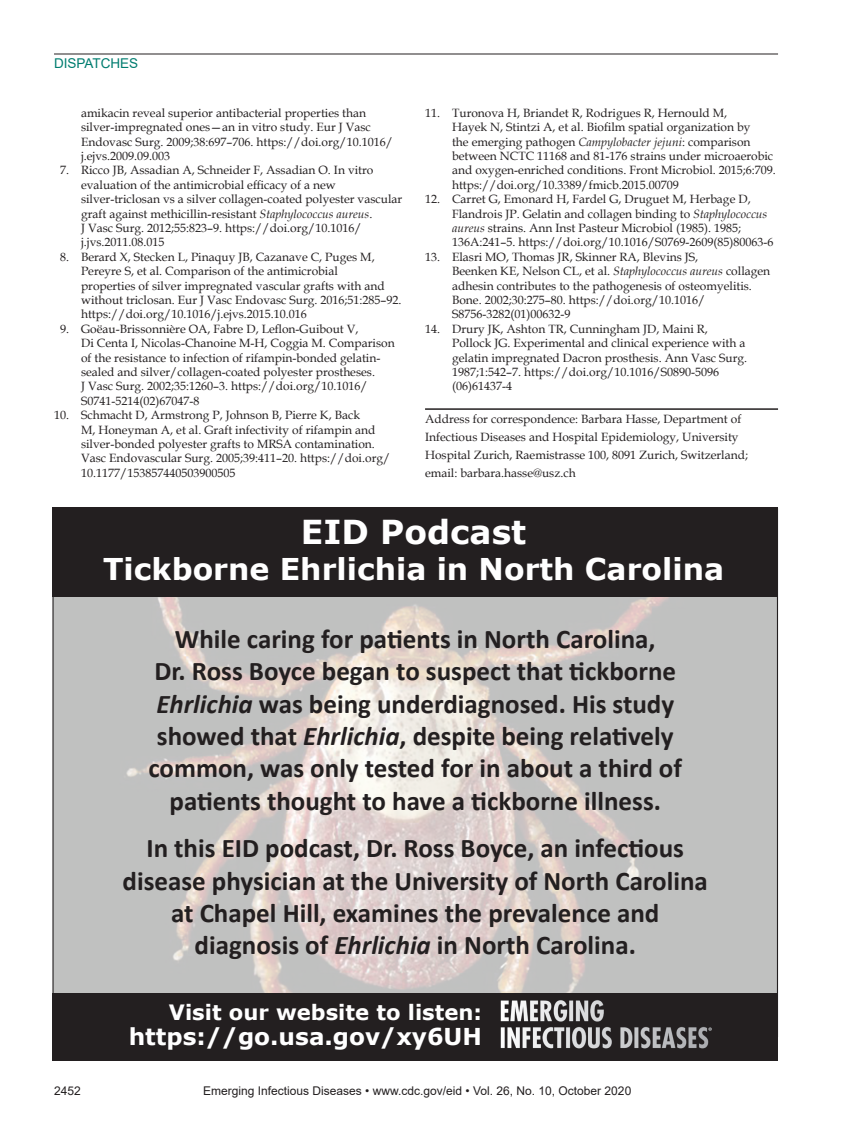
<style>
.page{position:relative;width:851px;height:1134px;background:#fff}
.page>*{position:absolute;margin:0;border:0;box-sizing:border-box;transform-origin:0 0}
.t1{font:700 33px "Verdana";color:#fff}
.t2{font:700 30px "Verdana";color:#fff}
.t3{font:700 27px/32.4px "Calibri";color:#231f20;text-align:center}
.t4{font:700 23.25px "Verdana";color:#fff}
.t5{font:700 21.15px "Verdana";color:#fff}
.t6{font:13.5px "Arial";color:#007d70}
.References{font:12px/14.4px "Book Antiqua";color:#231f20}
.Correspondence{font:12px/18px "Book Antiqua";color:#231f20}
.t7{font:12px "Arial";color:#231f20}
.s1{font-style:italic}
</style>
<div class="page">
<hr style="left:54px;top:54px;width:724px;height:1px;background:#231f20">
<hr style="left:425px;top:408px;width:353px;height:2px;background:#231f20">
<svg style="left:52px;top:597px;width:726px;height:397px"></svg>
<div style="left:52px;top:507px;width:726px;height:90px;background:#231f20"></div>
<div style="left:52px;top:994px;width:726px;height:67px;background:#231f20"></div>
<img style="left:501px;top:1000px;width:211px;height:49px">
<p class="t6" style="left:54px;top:54px;width:86px">DISPATCHES</p>
<p class="References" style="left:81px;top:105px;width:313px">amikacin reveal superior antibacterial properties than silver-impregnated ones—an in vitro study. Eur J Vasc Endovasc Surg. 2009;38:697–706. https://doi.org/10.1016/ j.ejvs.2009.09.003</p>
<p class="References" style="left:81px;top:163px;width:323px;text-indent:-21px">7. Ricco JB, Assadian A, Schneider F, Assadian O. In vitro evaluation of the antimicrobial efficacy of a new silver-triclosan vs a silver collagen-coated polyester vascular graft against methicillin-resistant <span class="s1">Staphylococcus aureus</span>.<br>J Vasc Surg. 2012;55:823–9. https://doi.org/10.1016/ j.jvs.2011.08.015</p>
<p class="References" style="left:81px;top:249px;width:322px;text-indent:-21px">8. Berard X, Stecken L, Pinaquy JB, Cazanave C, Puges M, Pereyre S, et al. Comparison of the antimicrobial<br>properties of silver impregnated vascular grafts with and without triclosan. Eur J Vasc Endovasc Surg. 2016;51:285–92. https://doi.org/10.1016/j.ejvs.2015.10.016</p>
<p class="References" style="left:81px;top:321px;width:315px;text-indent:-21px">9. Goëau-Brissonnière OA, Fabre D, Leflon-Guibout V,<br>Di Centa I, Nicolas-Chanoine M-H, Coggia M. Comparison of the resistance to infection of rifampin-bonded gelatin&shy;sealed and silver/collagen-coated polyester prostheses.<br>J Vasc Surg. 2002;35:1260–3. https://doi.org/10.1016/ S0741-5214(02)67047-8</p>
<p class="References" style="left:81px;top:408px;width:311px;text-indent:-27px">10. Schmacht D, Armstrong P, Johnson B, Pierre K, Back<br>M, Honeyman A, et al. Graft infectivity of rifampin and silver-bonded polyester grafts to MRSA contamination.<br>Vasc Endovascular Surg. 2005;39:411–20. https://doi.org/ 10.1177/153857440503900505</p>
<p class="References" style="left:452px;top:105px;width:325px;text-indent:-27px">11. Turonova H, Briandet R, Rodrigues R, Hernould M,<br>Hayek N, Stintzi A, et al. Biofilm spatial organization by<br>the emerging pathogen <span class="s1">Campylobacter jejuni</span>: comparison between NCTC 11168 and 81-176 strains under microaerobic and oxygen-enriched conditions. Front Microbiol. 2015;6:709. https://doi.org/10.3389/fmicb.2015.00709</p>
<p class="References" style="left:452px;top:192px;width:323px;text-indent:-27px">12. Carret G, Emonard H, Fardel G, Druguet M, Herbage D, Flandrois JP. Gelatin and collagen binding to <span class="s1">Staphylococcus aureus</span> strains. Ann Inst Pasteur Microbiol (1985). 1985; 136A:241–5. https://doi.org/10.1016/S0769-2609(85)80063-6</p>
<p class="References" style="left:452px;top:249px;width:320px;text-indent:-27px">13. Elasri MO, Thomas JR, Skinner RA, Blevins JS,<br>Beenken KE, Nelson CL, et al. <span class="s1">Staphylococcus aureus</span> collagen adhesin contributes to the pathogenesis of osteomyelitis.<br>Bone. 2002;30:275–80. https://doi.org/10.1016/ S8756-3282(01)00632-9</p>
<p class="References" style="left:452px;top:321px;width:296px;text-indent:-27px">14. Drury JK, Ashton TR, Cunningham JD, Maini R, Pollock JG. Experimental and clinical experience with a gelatin impregnated Dacron prosthesis. Ann Vasc Surg.<br>1987;1:542–7. https://doi.org/10.1016/S0890-5096 (06)61437-4</p>
<p class="Correspondence" style="left:425px;top:410px;width:324px">Address for correspondence: Barbara Hasse, Department of Infectious Diseases and Hospital Epidemiology, University Hospital Zurich, Raemistrasse 100, 8091 Zurich, Switzerland; email: barbara.hasse@usz.ch</p>
<p class="t1" style="left:301px;top:508px;width:227px">EID Podcast</p>
<p class="t2" style="left:103px;top:547px;width:622px">Tickborne Ehrlichia in North Carolina</p>
<p class="t3" style="left:148px;top:622px;width:535px">While caring for patients in North Carolina,<br>Dr. Ross Boyce began to suspect that tickborne <span class="s1">Ehrlichia</span> was being underdiagnosed. His study showed that <span class="s1">Ehrlichia</span>, despite being relatively common, was only tested for in about a third of patients thought to have a tickborne illness.</p>
<p class="t3" style="left:123px;top:832px;width:587px">In this EID podcast, Dr. Ross Boyce, an infectious disease physician at the University of North Carolina at Chapel Hill, examines the prevalence and diagnosis of <span class="s1">Ehrlichia</span> in North Carolina.</p>
<p class="t5" style="left:169px;top:997px;width:314px">Visit our website to listen:</p>
<p class="t4" style="left:129px;top:1020px;width:354px">https://go.usa.gov/xy6UH</p>
<p class="t7" style="left:54px;top:1083px;width:28px">2452</p>
<p class="t7" style="left:203px;top:1083px;width:429px">Emerging Infectious Diseases • www.cdc.gov/eid • Vol. 26, No. 10, October 2020</p>
</div>
